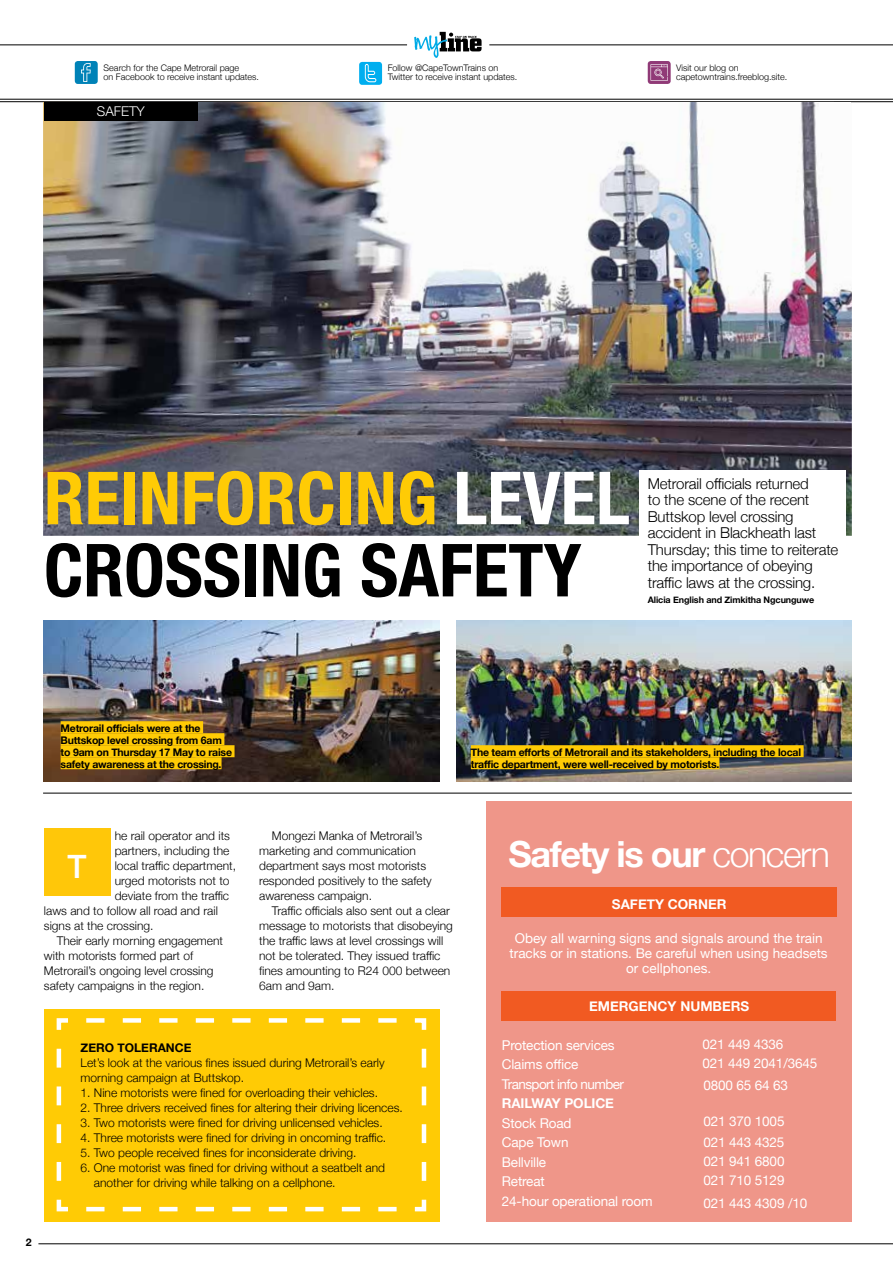
<style>
.page{position:relative;width:893px;height:1263px;background:#fff}
.page>*{position:absolute;margin:0;border:0;box-sizing:border-box;transform-origin:0 0}
.t1{font:700 condensed 73.35px/72.2px "Helvetica Neue";color:#000}
.t2{font:700 36px "Helvetica Neue";letter-spacing:-.04em;color:#fff}
.t3{font:500 32.1px "Helvetica Neue";color:#fff}
.t4{font:300 15px/16.5px "Helvetica Neue";letter-spacing:-.01em;color:#000}
.t5{font:13.5px/19.5px "Helvetica Neue";letter-spacing:-.01em;color:#fff}
.t6{font:700 13.5px "Helvetica Neue";color:#fff}
.t7{font:300 13.5px "Helvetica Neue LT Std";color:#fff}
.t8{font:300 12px/15px "Helvetica Neue";color:#000}
.t9{font:700 12px "Helvetica Neue";color:#000}
.t10{font:700 10.5px/12px "Helvetica Neue";letter-spacing:-.02em;color:#000}
.t11{font:300 9px/9px "Helvetica Neue";color:#000}
.t12{font:700 9px "Helvetica Neue";letter-spacing:-.01em;color:#000}
.s1{color:#ffcb05}
.s2{color:#fff}
.s3{font-weight:300;font-size:35.85px}
</style>
<div class="page">
<hr style="left:0;top:45px;width:407px;height:1px;background:#000">
<hr style="left:489px;top:45px;width:404px;height:1px;background:#000">
<hr style="left:0;top:99px;width:893px;height:1px;background:#000">
<hr style="left:0;top:101px;width:893px;height:1px;background:#000">
<div style="left:359px;top:62px;width:23px;height:23px;background:#00aeef;border-radius:3px"></div>
<svg style="left:365px;top:64px;width:11px;height:18px"></svg>
<div style="left:75px;top:61px;width:23px;height:23px;background:#0082b7;border-radius:3px"></div>
<svg style="left:81px;top:63px;width:10px;height:19px"></svg>
<div style="left:648px;top:61px;width:23px;height:23px;background:#903a77;border-radius:3px"></div>
<svg style="left:650px;top:64px;width:18px;height:17px"></svg>
<hr style="left:38px;top:1243px;width:855px;height:1px;background:#000">
<svg style="left:414px;top:32px;width:68px;height:26px"></svg>
<div style="left:44px;top:1009px;width:395px;height:213px;background:#ffcb05"></div>
<img style="left:43px;top:102px;width:809px;height:434px">
<div style="left:44px;top:102px;width:154px;height:18px;background:#000"></div>
<div style="left:44px;top:828px;width:66px;height:68px;background:#ffc709"></div>
<hr style="left:43px;top:793px;width:809px;height:1px;background:#000">
<div style="left:487px;top:801px;width:365px;height:421px;background:#ef9689"></div>
<div style="left:501px;top:887px;width:336px;height:30px;background:#f15a22"></div>
<div style="left:501px;top:991px;width:334px;height:29px;background:#f15a22"></div>
<div style="left:639px;top:470px;width:206px;height:120px;background:#fff"></div>
<img style="left:44px;top:620px;width:395px;height:162px">
<img style="left:456px;top:620px;width:396px;height:162px">
<svg style="left:56px;top:1018px;width:371px;height:194px"></svg>
<div style="left:471px;top:745px;width:333px;height:12px;background:#ffcb05"></div>
<div style="left:471px;top:757px;width:248px;height:12px;background:#ffcb05"></div>
<div style="left:61px;top:721px;width:142px;height:12px;background:#ffcb05"></div>
<div style="left:61px;top:733px;width:163px;height:12px;background:#ffcb05"></div>
<div style="left:61px;top:745px;width:174px;height:12px;background:#ffcb05"></div>
<div style="left:61px;top:757px;width:161px;height:12px;background:#ffcb05"></div>
<p class="t11" style="left:104px;top:63px;width:157px">Search for the Cape Metrorail page<br>on Facebook to receive instant updates.</p>
<p class="t7" style="left:97px;top:103px;width:50px">SAFETY</p>
<p class="t11" style="left:388px;top:63px;width:131px">Follow @CapeTownTrains on<br>Twitter to receive instant updates.</p>
<p class="t11" style="left:676px;top:63px;width:113px">Visit our blog on capetowntrains.freeblog.site.</p>
<h1 class="t1" style="left:44px;top:461px;width:587px"><span class="s1">REINFORCING</span> <span class="s2">LEVEL<br></span>CROSSING SAFETY</h1>
<p class="t4" style="left:648px;top:474px;width:192px">Metrorail officials returned<br>to the scene of the recent<br>Buttskop level crossing accident in Blackheath last<br>Thursday; this time to reiterate the importance of obeying traffic laws at the crossing.</p>
<p class="t12" style="left:648px;top:592px;width:168px">Alicia English and Zimkitha Ngcunguwe</p>
<p class="t10" style="left:61px;top:722px;width:173px">Metrorail officials were at the<br>Buttskop level crossing from 6am to 9am on Thursday 17 May to raise safety awareness at the crossing.</p>
<p class="t10" style="left:471px;top:746px;width:332px">The team efforts of Metrorail and its stakeholders, including the local traffic department, were well-received by motorists.</p>
<p class="t8" style="left:115px;top:827px;width:117px">he rail operator and its</p>
<p class="t8" style="left:115px;top:842px;width:116px">partners, including the</p>
<p class="t8" style="left:115px;top:857px;width:123px">local traffic department,</p>
<p class="t8" style="left:115px;top:872px;width:116px">urged motorists not to</p>
<p class="t8" style="left:115px;top:887px;width:116px">deviate from the traffic</p>
<p class="t8" style="left:44px;top:902px;width:176px">laws and to follow all road and rail</p>
<p class="t8" style="left:44px;top:917px;width:111px">signs at the crossing.</p>
<p class="t8" style="left:57px;top:932px;width:168px">Their early morning engagement</p>
<p class="t8" style="left:44px;top:947px;width:151px">with motorists formed part of</p>
<p class="t8" style="left:44px;top:962px;width:171px">Metrorail’s ongoing level crossing</p>
<p class="t8" style="left:44px;top:977px;width:162px">safety campaigns in the region.</p>
<h3 class="t3" style="left:68px;top:841px;width:21px">T</h3>
<p class="t8" style="left:259px;top:827px;width:174px;text-indent:13px">Mongezi Manka of Metrorail’s marketing and communication department says most motorists responded positively to the safety awareness campaign.</p>
<p class="t8" style="left:259px;top:902px;width:195px;text-indent:13px">Traffic officials also sent out a clear message to motorists that disobeying the traffic laws at level crossings will not be tolerated. They issued traffic fines amounting to R24 000 between 6am and 9am.</p>
<p class="t10" style="left:26px;top:1236px;width:7px">2</p>
<p class="t9" style="left:81px;top:1038px;width:112px">ZERO TOLERANCE</p>
<p class="t8" style="left:81px;top:1054px;width:305px">Let’s look at the various fines issued during Metrorail’s early morning campaign at Buttskop.</p>
<p class="t8" style="left:81px;top:1084px;width:299px">1. Nine motorists were fined for overloading their vehicles.</p>
<p class="t8" style="left:81px;top:1099px;width:324px">2. Three drivers received fines for altering their driving licences.</p>
<p class="t8" style="left:81px;top:1114px;width:304px">3. Two motorists were fined for driving unlicensed vehicles.</p>
<p class="t8" style="left:81px;top:1129px;width:307px">4. Three motorists were fined for driving in oncoming traffic.</p>
<p class="t8" style="left:81px;top:1144px;width:277px">5. Two people received fines for inconsiderate driving.</p>
<p class="t8" style="left:94px;top:1159px;width:293px;text-indent:-13px">6. One motorist was fined for driving without a seatbelt and another for driving while talking on a cellphone.</p>
<h2 class="t2" style="left:509px;top:826px;width:323px">Safety is our <span class="s3">concern</span></h2>
<p class="t6" style="left:612px;top:893px;width:116px">SAFETY CORNER</p>
<p class="t5" style="left:510px;top:931px;width:320px;line-height:15px;text-align:center">Obey all warning signs and signals around the train tracks or in stations. Be careful when using headsets or cellphones.</p>
<p class="t6" style="left:589px;top:995px;width:162px">EMERGENCY NUMBERS</p>
<p class="t5" style="left:502px;top:1036px;width:124px">Protection services<br>Claims office<br>Transport info number</p>
<p class="t6" style="left:502px;top:1093px;width:114px">RAILWAY POLICE</p>
<p class="t5" style="left:502px;top:1114px;width:152px">Stock Road<br>Cape Town<br>Bellville<br>Retreat<br>24-hour operational room</p>
<p class="t5" style="left:702px;top:1035px;width:83px">021 449 4336</p>
<p class="t5" style="left:702px;top:1054px;width:116px">021 449 2041/3645</p>
<p class="t5" style="left:703px;top:1076px;width:86px">0800 65 64 63</p>
<p class="t5" style="left:703px;top:1111px;width:83px;line-height:21.3px">021 370 1005<br>021 443 4325</p>
<p class="t5" style="left:703px;top:1153px;width:83px;line-height:19px">021 941 6800<br>021 710 5129</p>
<p class="t5" style="left:703px;top:1194px;width:105px">021 443 4309 /10</p>
</div>
